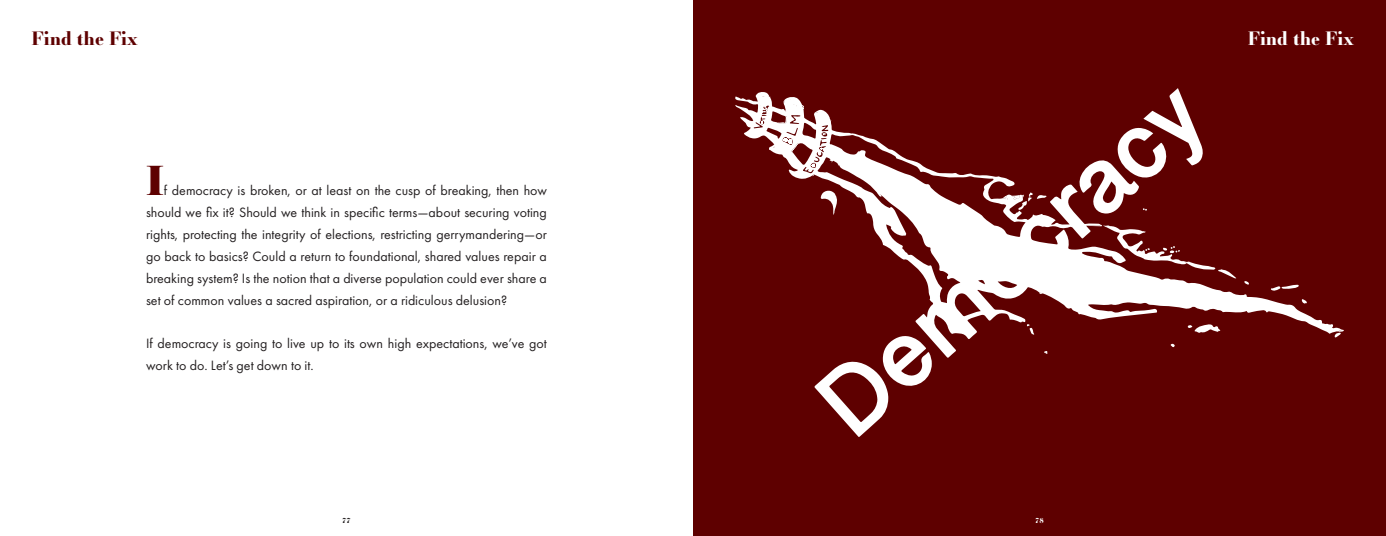
<style>
.page{position:relative;width:1386px;height:536px;background:#fff}
.page>*{position:absolute;margin:0;border:0;box-sizing:border-box;transform-origin:0 0}
.Texto_INTRO_Capitulo{font:43.75px "Didoni URWD";color:#5e0000}
.t1{font:700 18.38px "Essonnes Display";color:#5e0000}
.t2{font:700 18.38px "Essonnes Display";color:#fff}
.Texto_INTRO_Capitulo-2{font:14px/21.9px "Futura PT";color:#231f20;text-align:justify}
.Numeración{font:7.88px "Didoni URWD";color:#231f20}
.Numeración-2{font:7.88px "Didoni URWD";color:#fff}
</style>
<div class="page">
<div style="left:693px;top:0;width:693px;height:536px;background:#5e0000"></div>
<svg style="left:814px;top:358px;width:118px;height:79px"></svg>
<svg style="left:735px;top:92px;width:608px;height:266px"></svg>
<svg style="left:1188px;top:324px;width:33px;height:9px"></svg>
<svg style="left:1170px;top:344px;width:5px;height:3px"></svg>
<svg style="left:783px;top:138px;width:17px;height:14px"></svg>
<svg style="left:760px;top:105px;width:8px;height:18px"></svg>
<p class="t1" style="left:32px;top:25px;width:108px">Find the Fix</p>
<p class="t2" style="left:1248px;top:25px;width:108px">Find the Fix</p>
<p class="Texto_INTRO_Capitulo" style="left:146px;top:154px;width:19px">I</p>
<p class="Texto_INTRO_Capitulo-2" style="left:146px;top:179px;width:402px;text-indent:18px">f democracy is broken, or at least on the cusp of breaking, then how should we fix it? Should we think in specific terms—about securing voting rights, protecting the integrity of elections, restricting gerrymandering—or go back to basics? Could a return to foundational, shared values repair a breaking system? Is the notion that a diverse population could ever share a set of common values a sacred aspiration, or a ridiculous delusion?</p>
<p class="Texto_INTRO_Capitulo-2" style="left:146px;top:332px;width:402px">If democracy is going to live up to its own high expectations, we’ve got work to do. Let’s get down to it.</p>
<p class="Numeración" style="left:342px;top:516px;width:10px">77</p>
<p class="Numeración-2" style="left:1035px;top:516px;width:10px">78</p>
</div>
